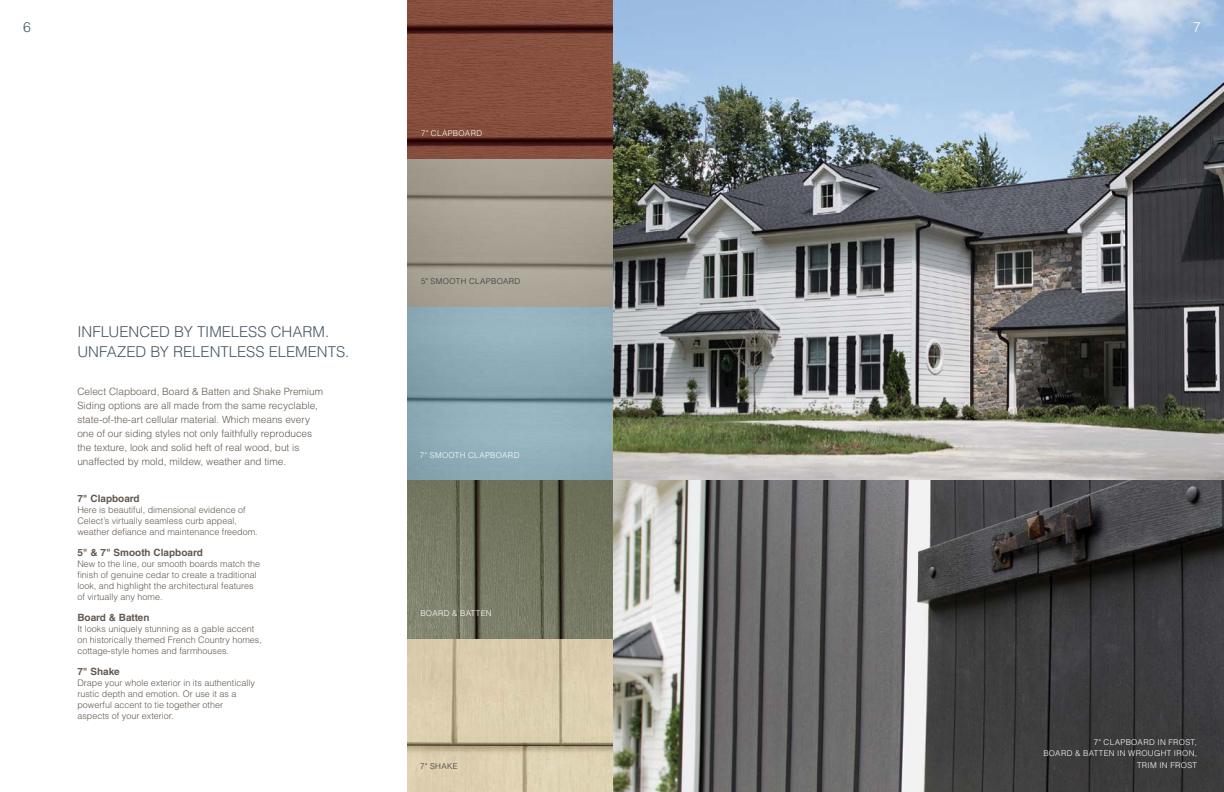
<style>
.page{position:relative;width:1224px;height:792px;background:#fff}
.page>*{position:absolute;margin:0;border:0;box-sizing:border-box;transform-origin:0 0}
.t1{font:300 15px/20px "Helvetica LT Std";color:#485865}
.t2{font:300 14px "Helvetica LT Std";color:#485865}
.t3{font:300 14px "Helvetica LT Std";color:#fff}
.t4{font:300 10px/14px "Helvetica LT Std";color:#635950}
.t5{font:700 10px "Helvetica LT Std";color:#635950}
.t6{font:300 9px/11px "Helvetica LT Std";color:#635950}
.t7{font:300 8px/11.3px "Helvetica LT Std";letter-spacing:.04em;color:#fff;text-align:right}
.t8{font:300 8px "Helvetica LT Std";letter-spacing:.045em;color:#343433}
</style>
<div class="page">
<img style="left:612px;top:0;width:612px;height:792px">
<img style="left:407px;top:307px;width:205px;height:174px">
<img style="left:407px;top:639px;width:205px;height:153px">
<img style="left:407px;top:481px;width:205px;height:158px">
<svg style="left:407px;top:158px;width:205px;height:149px;fill:#a7a194"></svg>
<img style="left:407px;top:0;width:205px;height:158px">
<h2 class="t2" style="left:23px;top:18px;width:9px">6</h2>
<h2 class="t3" style="left:1193px;top:18px;width:9px">7</h2>
<p class="t7" style="left:421px;top:127px;width:63px">7" CLAPBOARD</p>
<h1 class="t1" style="left:77px;top:321px;width:273px">INFLUENCED BY TIMELESS CHARM.<br>UNFAZED BY RELENTLESS ELEMENTS.</h1>
<p class="t4" style="left:77px;top:385px;width:247px">Celect Clapboard, Board &amp; Batten and Shake Premium Siding options are all made from the same recyclable, state-of-the-art cellular material. Which means every one of our siding styles not only faithfully reproduces the texture, look and solid heft of real wood, but is unaffected by mold, mildew, weather and time.</p>
<p class="t5" style="left:77px;top:492px;width:64px">7" Clapboard</p>
<p class="t6" style="left:77px;top:504px;width:182px">Here is beautiful, dimensional evidence of<br>Celect’s virtually seamless curb appeal, weather defiance and maintenance freedom.</p>
<p class="t5" style="left:77px;top:546px;width:127px">5" &amp; 7" Smooth Clapboard</p>
<p class="t6" style="left:77px;top:558px;width:184px">New to the line, our smooth boards match the finish of genuine cedar to create a traditional look, and highlight the architectural features of virtually any home.</p>
<p class="t5" style="left:77px;top:611px;width:74px">Board &amp; Batten</p>
<p class="t6" style="left:77px;top:623px;width:186px">It looks uniquely stunning as a gable accent on historically themed French Country homes, cottage-style homes and farmhouses.</p>
<p class="t5" style="left:77px;top:665px;width:44px">7" Shake</p>
<p class="t6" style="left:77px;top:677px;width:179px">Drape your whole exterior in its authentically rustic depth and emotion. Or use it as a powerful accent to tie together other aspects of your exterior.</p>
<p class="t8" style="left:421px;top:276px;width:101px">5" SMOOTH CLAPBOARD</p>
<p class="t7" style="left:420px;top:449px;width:101px">7" SMOOTH CLAPBOARD</p>
<p class="t7" style="left:420px;top:607px;width:73px">BOARD &amp; BATTEN</p>
<p class="t8" style="left:420px;top:761px;width:39px">7" SHAKE</p>
<p class="t7" style="left:1043px;top:737px;width:155px">7" CLAPBOARD IN FROST,<br>BOARD &amp; BATTEN IN WROUGHT IRON,<br>TRIM IN FROST</p>
</div>
